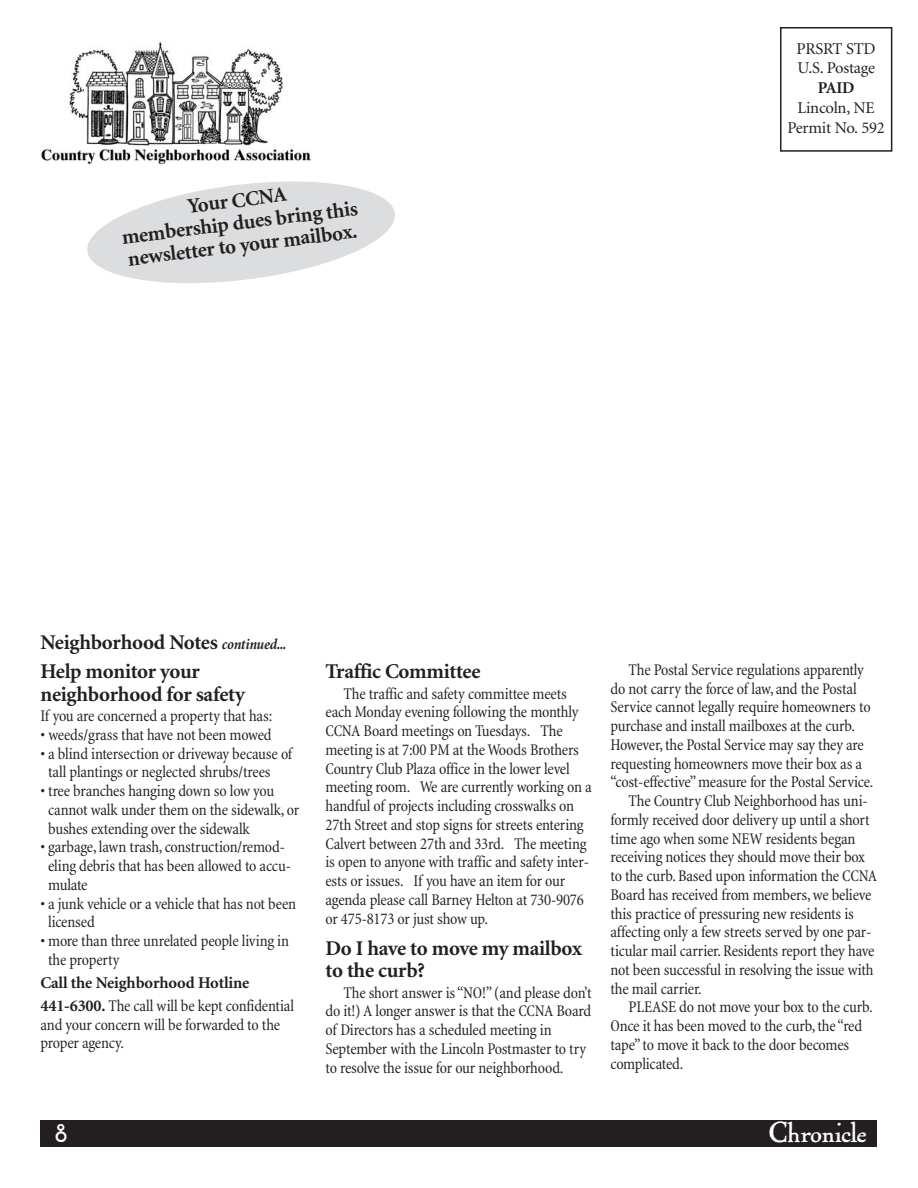
<style>
.page{position:relative;width:918px;height:1188px;background:#fff}
.page>*{position:absolute;margin:0;border:0;box-sizing:border-box;transform-origin:0 0}
.t1{font:27px "Rosabel Antique";letter-spacing:-.01em;color:#fff}
.t2{font:27px "Willow Plain";color:#fff}
.t3{font:700 21px/22.5px "Minion";letter-spacing:-.015em;color:#231f20}
.t4{font:condensed 16.5px/18.8px "Minion";letter-spacing:-.015em;color:#231f20}
.t5{font:700 16.5px/23.1px "Minion";letter-spacing:-.01em;color:#231f20}
.t6{font:16.5px/19.8px "Minion";letter-spacing:-.015em;color:#231f20}
.s1{font-style:italic;font-stretch:condensed;font-size:15px}
.s2{font-weight:400;font-stretch:condensed}
</style>
<div class="page">
<div style="left:40px;top:1120px;width:838px;height:28px;background:#231f20"></div>
<img style="left:41px;top:41px;width:270px;height:124px">
<div style="left:780px;top:27px;width:112px;height:125px;border:2px solid #231f20"></div>
<svg style="left:87px;top:181px;width:308px;height:102px"></svg>
<p class="t3" style="left:118px;top:205px;width:239px;text-align:center;rotate:-7deg">Your CCNA<br>membership dues bring this newsletter to your mailbox.</p>
<p class="t6" style="left:797px;top:40px;width:81px">PRSRT STD<br>U.S. Postage</p>
<p class="t5" style="left:818px;top:78px;width:38px">PAID</p>
<p class="t6" style="left:788px;top:99px;width:99px;text-align:center">Lincoln, NE<br>Permit No. 592</p>
<p class="t3" style="left:40px;top:633px;width:247px">Neighborhood Notes <span class="s1">continued...</span></p>
<p class="t3" style="left:40px;top:662px;width:206px">Help monitor your neighborhood for safety</p>
<p class="t4" style="left:40px;top:708px;width:233px">If you are concerned a property that has:</p>
<p class="t4" style="left:40px;top:727px;width:233px">• weeds/grass that have not been mowed</p>
<p class="t4" style="left:48px;top:745px;width:246px;text-indent:-8px">• a blind intersection or driveway because of tall plantings or neglected shrubs/trees</p>
<p class="t4" style="left:48px;top:783px;width:252px;text-indent:-8px">• tree branches hanging down so low you cannot walk under them on the sidewalk, or bushes extending over the sidewalk</p>
<p class="t4" style="left:48px;top:839px;width:244px;text-indent:-8px">• garbage, lawn trash, construction/remod&shy;eling debris that has been allowed to accu&shy;mulate</p>
<p class="t4" style="left:48px;top:895px;width:249px;text-indent:-8px">• a junk vehicle or a vehicle that has not been licensed</p>
<p class="t4" style="left:48px;top:933px;width:242px;text-indent:-8px">• more than three unrelated people living in the property</p>
<p class="t5" style="left:40px;top:972px;width:255px">Call the Neighborhood Hotline<br>441-6300. <span class="s2">The call will be kept confidential</span></p>
<p class="t4" style="left:41px;top:1017px;width:241px">and your concern will be forwarded to the proper agency.</p>
<p class="t3" style="left:326px;top:662px;width:157px">Traffic Committee</p>
<p class="t4" style="left:326px;top:685px;width:268px;text-indent:18px">The traffic and safety committee meets each Monday evening following the monthly CCNA Board meetings on Tuesdays. The meeting is at 7:00 PM at the Woods Brothers Country Club Plaza office in the lower level meeting room. We are currently working on a handful of projects including crosswalks on 27th Street and stop signs for streets entering Calvert between 27th and 33rd. The meeting is open to anyone with traffic and safety inter&shy;ests or issues. If you have an item for our agenda please call Barney Helton at 730-9076 or 475-8173 or just show up.</p>
<p class="t3" style="left:326px;top:938px;width:258px">Do I have to move my mailbox to the curb?</p>
<p class="t4" style="left:326px;top:985px;width:268px;text-indent:18px">The short answer is “NO!” (and please don’t do it!) A longer answer is that the CCNA Board of Directors has a scheduled meeting in September with the Lincoln Postmaster to try to resolve the issue for our neighborhood.</p>
<p class="t4" style="left:629px;top:662px;width:237px">The Postal Service regulations apparently</p>
<p class="t4" style="left:610px;top:680px;width:248px">do not carry the force of law, and the Postal</p>
<p class="t4" style="left:610px;top:699px;width:262px">Service cannot legally require homeowners to</p>
<p class="t4" style="left:610px;top:718px;width:246px">purchase and install mailboxes at the curb.</p>
<p class="t4" style="left:610px;top:737px;width:255px">However, the Postal Service may say they are</p>
<p class="t4" style="left:610px;top:755px;width:253px">requesting homeowners move their box as a</p>
<p class="t4" style="left:610px;top:774px;width:265px">“cost-effective” measure for the Postal Service.</p>
<p class="t4" style="left:629px;top:793px;width:241px">The Country Club Neighborhood has uni-</p>
<p class="t4" style="left:610px;top:812px;width:261px">formly received door delivery up until a short</p>
<p class="t4" style="left:610px;top:830px;width:246px">time ago when some NEW residents began</p>
<p class="t4" style="left:610px;top:849px;width:256px">receiving notices they should move their box</p>
<p class="t4" style="left:610px;top:868px;width:268px">to the curb. Based upon information the CCNA</p>
<p class="t4" style="left:610px;top:887px;width:262px">Board has received from members, we believe</p>
<p class="t4" style="left:610px;top:905px;width:245px">this practice of pressuring new residents is</p>
<p class="t4" style="left:610px;top:924px;width:262px">affecting only a few streets served by one par-</p>
<p class="t4" style="left:610px;top:943px;width:265px">ticular mail carrier. Residents report they have</p>
<p class="t4" style="left:610px;top:962px;width:265px">not been successful in resolving the issue with</p>
<p class="t4" style="left:610px;top:980px;width:93px">the mail carrier.</p>
<p class="t4" style="left:629px;top:999px;width:246px">PLEASE do not move your box to the curb.</p>
<p class="t4" style="left:610px;top:1018px;width:253px">Once it has been moved to the curb, the “red</p>
<p class="t4" style="left:610px;top:1037px;width:240px">tape” to move it back to the door becomes</p>
<p class="t4" style="left:610px;top:1055px;width:75px">complicated.</p>
<h1 class="t2" style="left:55px;top:1124px;width:14px">8</h1>
<h1 class="t1" style="left:769px;top:1122px;width:98px">Chronicle</h1>
</div>
